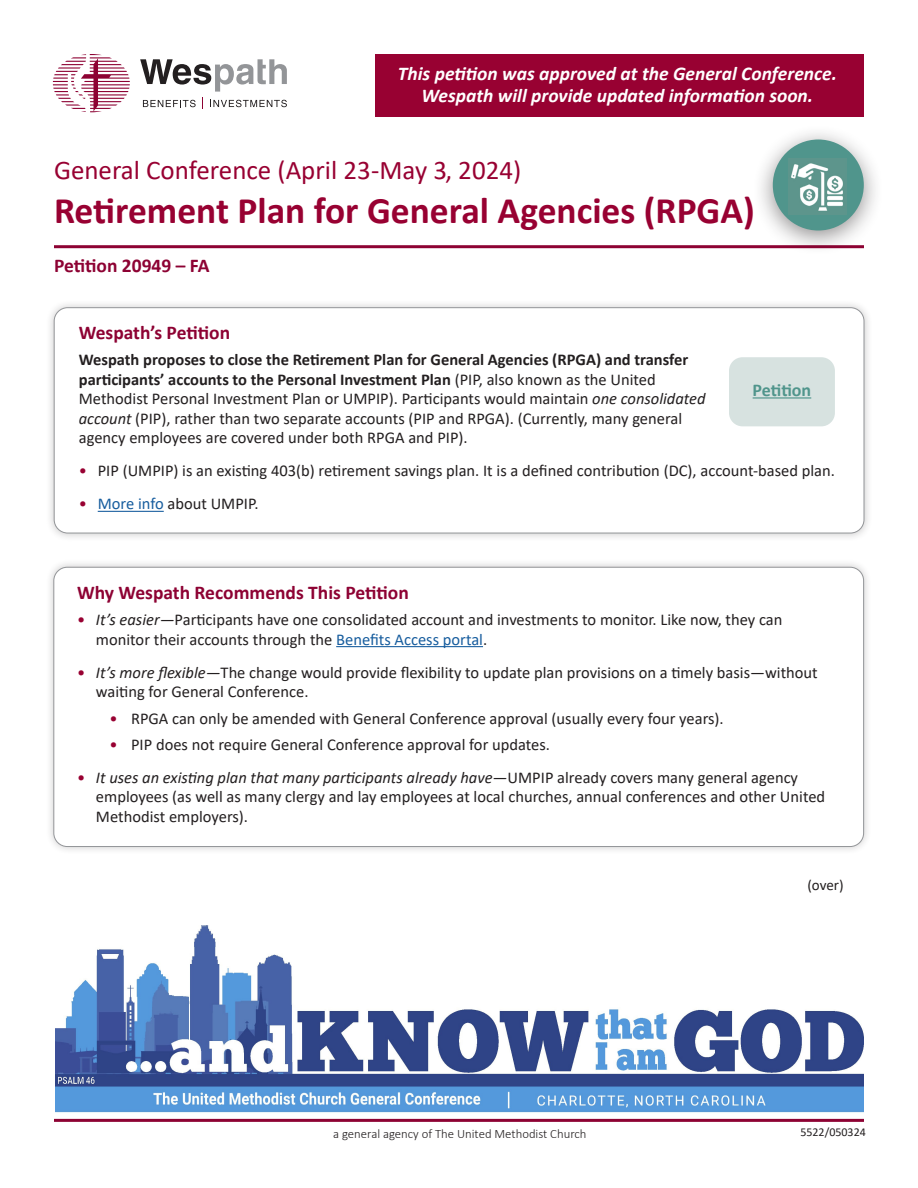
<style>
.page{position:relative;width:918px;height:1188px;background:#fff}
.page>*{position:absolute;margin:0;border:0;box-sizing:border-box;transform-origin:0 0}
.A-Head{font:700 37.5px "Calibri";color:#980132}
.A-Head-2{font:27px "Calibri";color:#980132}
.B-head_color{font:italic 700 19.5px "Calibri";color:#fff}
.B-head_color-2{font:700 19.5px "Calibri";color:#8d0233}
.Body_bulleted_red___black{font:700 18px "Calibri";color:#50958c}
.Body_bulleted_red___black-2{font:16.5px/19.5px "Calibri";color:#231f20}
.Body{font:16.5px/19.5px "Calibri";color:#231f20}
.Bullet_sp_after{font:15px "Calibri";color:#231f20}
.t1{font:300 12.75px "Calibri";color:#231f20}
.Bullet_sp_after-2{font:12px "Calibri";color:#231f20}
.s1{font-weight:700}
.s2{font-style:italic}
.s3{color:#980132}
.s4{color:#175d9e}
</style>
<div class="page">
<hr style="left:54px;top:1119px;width:810px;height:3px;background:#8d0233">
<svg style="left:140px;top:59px;width:147px;height:50px"></svg>
<svg style="left:53px;top:54px;width:77px;height:58px"></svg>
<div style="left:45px;top:299px;width:828px;height:243px;background:#231f20;opacity:.25"></div>
<div style="left:54px;top:308px;width:810px;height:225px;background:#fff;border-radius:14px"></div>
<div style="left:54px;top:308px;width:810px;height:225px;border:1px solid #939598;border-radius:14px"></div>
<hr style="left:98px;top:511px;width:66px;height:1px;background:#175d9e">
<hr style="left:54px;top:245px;width:810px;height:3px;background:#8d0233">
<div style="left:752px;top:124px;width:133px;height:132px;background:#231f20;opacity:.5"></div>
<div style="left:773px;top:140px;width:91px;height:91px;background:#50958c;border-radius:50%"></div>
<img style="left:789px;top:159px;width:57px;height:55px">
<img style="left:55px;top:926px;width:809px;height:187px">
<div style="left:729px;top:357px;width:106px;height:69px;background:#d7e2e0;border-radius:14px"></div>
<hr style="left:753px;top:397px;width:58px;height:2px;background:#50958c">
<div style="left:45px;top:559px;width:828px;height:297px;background:#231f20;opacity:.25"></div>
<div style="left:54px;top:567px;width:810px;height:280px;background:#fff;border-radius:14px"></div>
<hr style="left:336px;top:646px;width:147px;height:1px;background:#175d9e">
<div style="left:375px;top:54px;width:488px;height:62px;background:#980132"></div>
<p class="B-head_color" style="left:398px;top:59px;width:440px">This petition was approved at the General Conference.</p>
<p class="B-head_color" style="left:422px;top:82px;width:393px">Wespath will provide updated information soon.</p>
<p class="A-Head-2" style="left:54px;top:152px;width:469px">General Conference (April 23-May 3, 2024)</p>
<p class="A-Head" style="left:54px;top:184px;width:702px">Retirement Plan for General Agencies (RPGA)</p>
<p class="B-head_color-2" style="left:54px;top:252px;width:157px">Petition 20949 – FA</p>
<p class="B-head_color-2" style="left:79px;top:319px;width:153px">Wespath’s Petition</p>
<p class="Body" style="left:79px;top:350px;width:628px"><span class="s1">Wespath proposes to close the Retirement Plan for General Agencies (RPGA) and transfer participants’ accounts to the Personal Investment Plan</span> (PIP, also known as the United Methodist Personal Investment Plan or UMPIP). Participants would maintain <span class="s2">one consolidated account</span> (PIP), rather than two separate accounts (PIP and RPGA). (Currently, many general agency employees are covered under both RPGA and PIP).</p>
<p class="Body_bulleted_red___black-2" style="left:79px;top:461px;width:758px"><span class="s3">•</span> PIP (UMPIP) is an existing 403(b) retirement savings plan. It is a defined contribution (DC), account-based plan.</p>
<p class="Body_bulleted_red___black-2" style="left:79px;top:494px;width:181px"><span class="s3">•</span> <span class="s4">More info</span> about UMPIP.</p>
<p class="Body_bulleted_red___black" style="left:753px;top:377px;width:60px">Petition</p>
<p class="B-head_color-2" style="left:77px;top:579px;width:333px">Why Wespath Recommends This Petition</p>
<p class="Body_bulleted_red___black-2" style="left:96px;top:610px;width:688px;text-indent:-19px"><span class="s3">•</span> <span class="s2">It’s easier—</span>Participants have one consolidated account and investments to monitor. Like now, they can monitor their accounts through the <span class="s4">Benefits Access portal</span>.</p>
<p class="Body_bulleted_red___black-2" style="left:96px;top:662px;width:723px;text-indent:-19px"><span class="s3">•</span> <span class="s2">It’s more flexible—</span>The change would provide flexibility to update plan provisions on a timely basis—without waiting for General Conference.</p>
<p class="Body_bulleted_red___black-2" style="left:109px;top:708px;width:616px"><span class="s3">•</span> RPGA can only be amended with General Conference approval (usually every four years).</p>
<p class="Body_bulleted_red___black-2" style="left:109px;top:734px;width:442px"><span class="s3">•</span> PIP does not require General Conference approval for updates.</p>
<p class="Body_bulleted_red___black-2" style="left:96px;top:767px;width:731px;text-indent:-19px"><span class="s3">•</span> <span class="s2">It uses an existing plan that many participants already have—</span>UMPIP already covers many general agency employees (as well as many clergy and lay employees at local churches, annual conferences and other United<br>Methodist employers).</p>
<p class="t1" style="left:333px;top:1126px;width:255px">a general agency of The United Methodist Church</p>
<p class="Bullet_sp_after" style="left:807px;top:874px;width:38px">(over)</p>
<p class="Bullet_sp_after-2" style="left:800px;top:1123px;width:67px">5522/050324</p>
</div>
